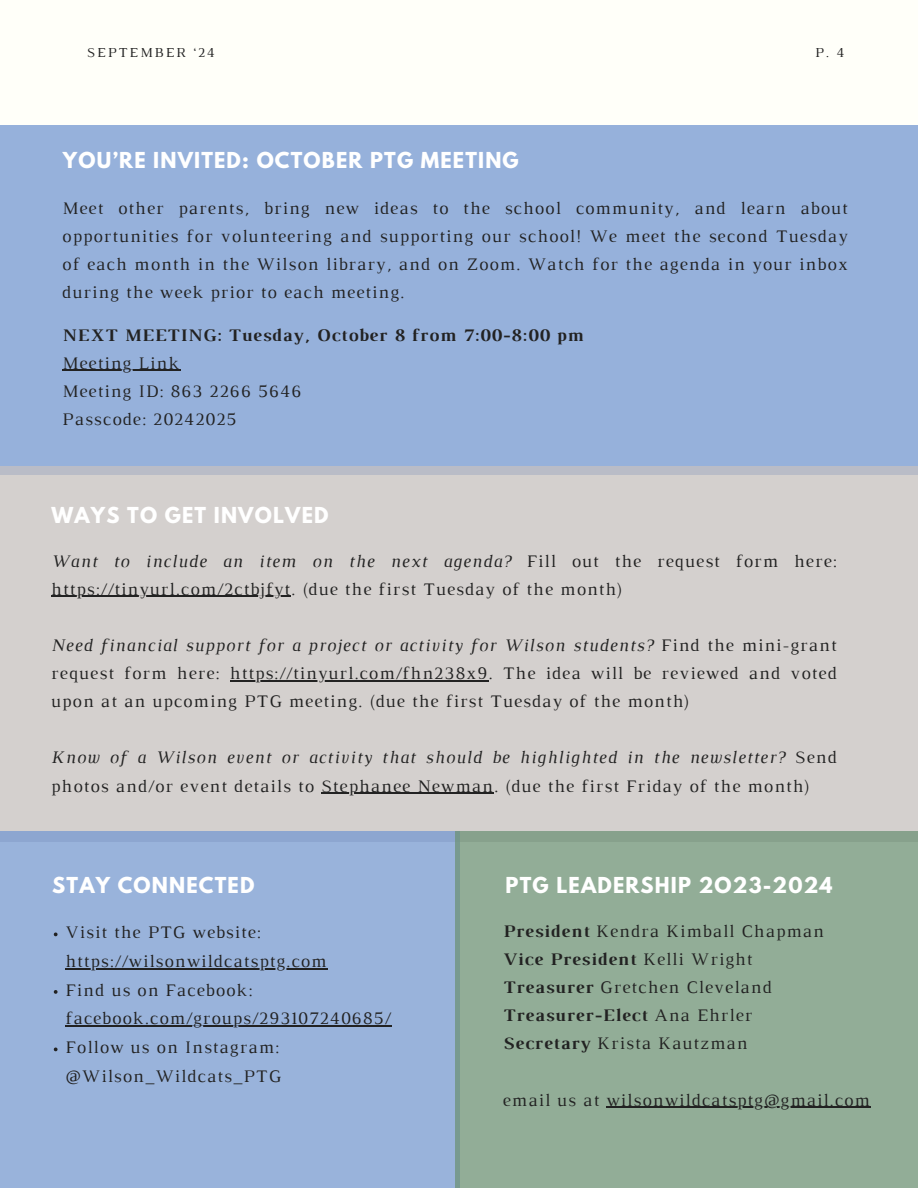
<style>
.page{position:relative;width:918px;height:1188px;background:#fffff9}
.page>*{position:absolute;margin:0;border:0;box-sizing:border-box;transform-origin:0 0}
.t1{font:700 19.5px "League Spartan";letter-spacing:.06em;color:#fff}
.t2{font:18px/28.2px "Luthier";letter-spacing:.06em;color:#222}
.t3{font:italic 18px "Luthier";letter-spacing:.06em;color:#222}
.t4{font:700 18px "Luthier";letter-spacing:.06em;color:#222}
.t5{font:13.95px "Luthier";letter-spacing:.14em;color:#222}
.s1{font-style:normal}
.s2{font-style:italic}
.s3{font-weight:700}
</style>
<div class="page">
<div style="left:0;top:125px;width:918px;height:350px;background:#96b1db"></div>
<div style="left:0;top:466px;width:918px;height:376px;background:#d4d0ce"></div>
<div style="left:0;top:831px;width:459px;height:357px;background:#99b3db"></div>
<div style="left:456px;top:831px;width:462px;height:357px;background:#92ad97"></div>
<hr style="left:62px;top:370px;width:118px;height:1px;background:#222">
<hr style="left:51px;top:596px;width:240px;height:1px;background:#222">
<hr style="left:230px;top:680px;width:258px;height:1px;background:#222">
<hr style="left:321px;top:793px;width:173px;height:1px;background:#222">
<svg style="left:54px;top:933px;width:4px;height:3px"></svg>
<hr style="left:65px;top:968px;width:263px;height:1px;background:#222">
<svg style="left:54px;top:990px;width:4px;height:4px"></svg>
<hr style="left:65px;top:1026px;width:327px;height:1px;background:#222">
<svg style="left:54px;top:1048px;width:4px;height:3px"></svg>
<hr style="left:606px;top:1107px;width:265px;height:1px;background:#222">
<h2 class="t5" style="left:87px;top:48px;width:129px">SEPTEMBER ‘24</h2>
<h2 class="t5" style="left:815px;top:48px;width:31px">P. 4</h2>
<h1 class="t1" style="left:63px;top:150px;width:457px">YOU’RE INVITED: OCTOBER PTG MEETING</h1>
<p class="t2" style="left:62px;top:195px;width:787px;text-align:justify">Meet other parents, bring new ideas to the school community, and learn about opportunities for volunteering and supporting our school! We meet the second Tuesday of each month in the Wilson library, and on Zoom. Watch for the agenda in your inbox during the week prior to each meeting.</p>
<p class="t4" style="left:62px;top:328px;width:523px">NEXT MEETING: Tuesday, October 8 from 7:00-8:00 pm</p>
<h1 class="t2" style="left:62px;top:350px;width:241px">Meeting Link<br>Meeting ID: 863 2266 5646<br>Passcode: 20242025</h1>
<h2 class="t1" style="left:51px;top:505px;width:279px">WAYS TO GET INVOLVED</h2>
<h2 class="t3" style="left:51px;top:554px;width:787px">Want to include an item on the next agenda? <span class="s1">Fill out the request form here:</span></h2>
<h2 class="t2" style="left:51px;top:576px;width:573px">https://tinyurl.com/2ctbjfyt. (due the first Tuesday of the month)</h2>
<h2 class="t3" style="left:51px;top:638px;width:787px">Need financial support for a project or activity for Wilson students? <span class="s1">Find the mini-grant</span></h2>
<h1 class="t2" style="left:51px;top:660px;width:170px">request form here:</h1>
<p class="t2" style="left:51px;top:660px;width:787px;text-indent:179px">https://tinyurl.com/fhn238x9. The idea will be reviewed and voted upon at an upcoming PTG meeting. (due the first Tuesday of the month)</p>
<p class="t2" style="left:51px;top:745px;width:787px"><span class="s2">Know of a Wilson event or activity that should be highlighted in the newsletter?</span> Send photos and/or event details to Stephanee Newman. (due the first Friday of the month)</p>
<p class="t1" style="left:52px;top:875px;width:204px">STAY CONNECTED</p>
<h2 class="t1" style="left:506px;top:875px;width:329px">PTG LEADERSHIP 2O23-2024</h2>
<p class="t2" style="left:66px;top:920px;width:197px">Visit the PTG website:</p>
<h2 class="t2" style="left:65px;top:948px;width:327px;line-height:28.8px">https://wilsonwildcatsptg.com<br>Find us on Facebook: facebook.com/groups/293107240685/<br>Follow us on Instagram: @Wilson_Wildcats_PTG</h2>
<p class="t2" style="left:503px;top:918px;width:323px"><span class="s3">President</span> Kendra Kimball Chapman<br><span class="s3">Vice President</span> Kelli Wright<br><span class="s3">Treasurer</span> Gretchen Cleveland<br><span class="s3">Treasurer-Elect</span> Ana Ehrler<br><span class="s3">Secretary</span> Krista Kautzman</p>
<p class="t2" style="left:503px;top:1087px;width:369px">email us at wilsonwildcatsptg@gmail.com</p>
</div>
